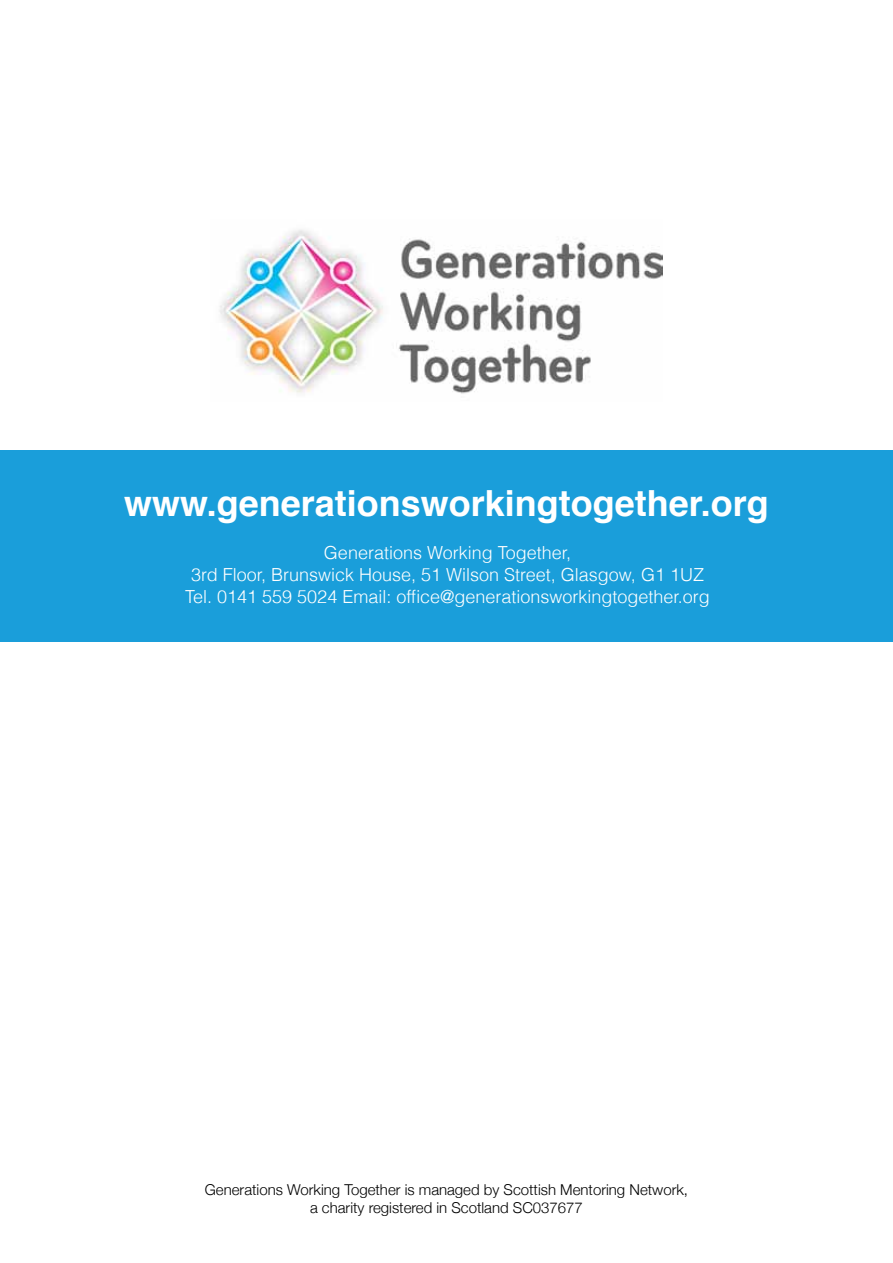
<style>
.page{position:relative;width:893px;height:1263px;background:#fff}
.page>*{position:absolute;margin:0;border:0;box-sizing:border-box;transform-origin:0 0}
.t1{font:700 36px "Helvetica";color:#fff}
.t2{font:300 18px/21.6px "Helvetica";color:#fff;text-align:center}
.t3{font:300 15px/18px "Helvetica Neue";color:#000;text-align:center}
</style>
<div class="page">
<div style="left:0;top:451px;width:893px;height:191px;background:#1a9eda"></div>
<img style="left:219px;top:229px;width:443px;height:165px">
<h1 class="t1" style="left:124px;top:474px;width:646px">www.generationsworkingtogether.org</h1>
<p class="t2" style="left:185px;top:542px;width:526px">Generations Working Together,<br>3rd Floor, Brunswick House, 51 Wilson Street, Glasgow, G1 1UZ<br>Tel. 0141 559 5024 Email: office@generationsworkingtogether.org</p>
<p class="t3" style="left:205px;top:1180px;width:485px">Generations Working Together is managed by Scottish Mentoring Network, a charity registered in Scotland SC037677</p>
</div>
